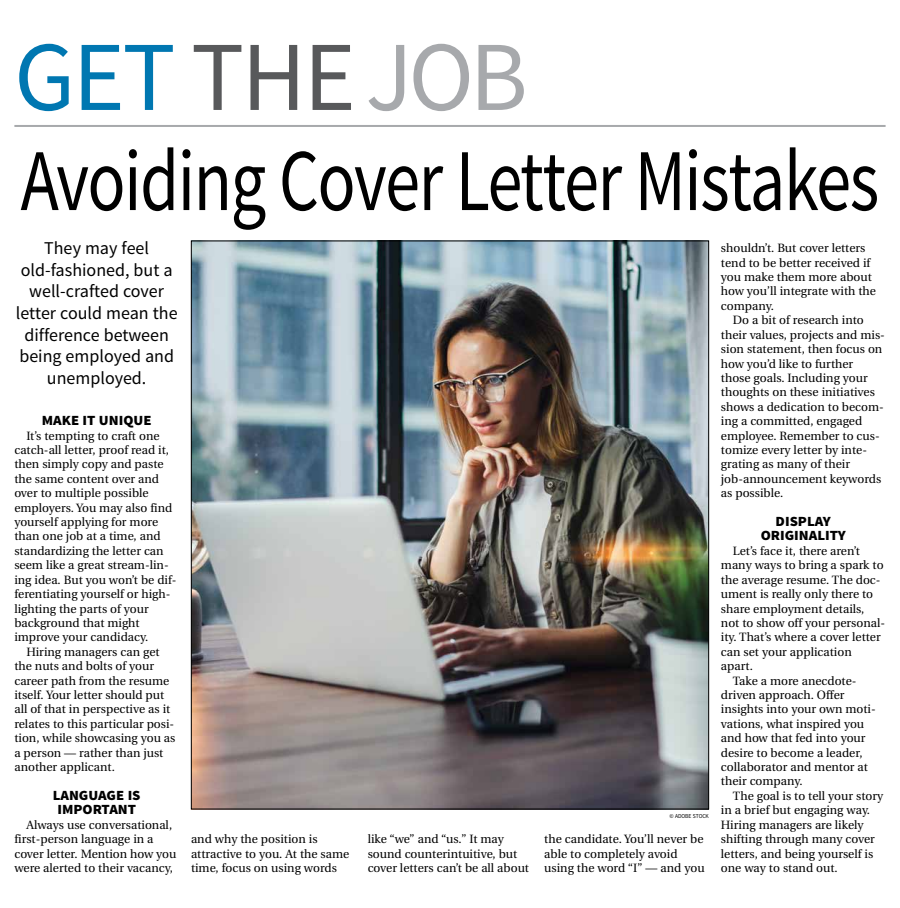
<style>
.page{position:relative;width:900px;height:908px;background:#fff}
.page>*{position:absolute;margin:0;border:0;box-sizing:border-box;transform-origin:0 0}
.t1{font:99px "Source Sans Pro";letter-spacing:-.02em;color:#0077b1}
.t2{font:88px "Source Sans Pro";letter-spacing:-.02em;color:#000;scale:.8 1}
.t3{font:18px/21.6px "Source Sans Pro";color:#000;text-align:center}
.t4{font:900 14px/14.4px "Source Sans Pro";color:#000;text-align:center;scale:1.05 1}
.t5{font:12px/14.4px "Utopia";color:#000}
.t6{font:6px "Source Sans Pro";color:#000;scale:.95 1}
.s1{color:#58595b}
.s2{color:#a7a9ac}
</style>
<div class="page">
<hr style="left:14px;top:125px;width:872px;height:2px;background:#a7a9ac">
<img style="left:193px;top:242px;width:514px;height:565px">
<h1 class="t1" style="left:14px;top:16px;width:515px">GET <span class="s1">THE</span><span class="s2">JOB</span></h1>
<h2 class="t2" style="left:21px;top:126px;width:1075px">Avoiding Cover Letter Mistakes</h2>
<h3 class="t3" style="left:16px;top:238px;width:163px">They may feel old-fashioned, but a well-crafted cover letter could mean the difference between being employed and unemployed.</h3>
<p class="t4" style="left:42px;top:414px;width:106px">MAKE IT UNIQUE</p>
<p class="t5" style="left:14px;top:428px;width:164px;text-indent:12px">It’s tempting to craft one catch-all letter, proof read it, then simply copy and paste the same content over and over to multiple possible employers. You may also find yourself applying for more than one job at a time, and standardizing the letter can seem like a great stream-lin&shy;ing idea. But you won’t be dif&shy;ferentiating yourself or high&shy;lighting the parts of your background that might improve your candidacy.</p>
<p class="t5" style="left:14px;top:644px;width:163px;text-indent:12px">Hiring managers can get the nuts and bolts of your career path from the resume itself. Your letter should put all of that in perspective as it relates to this particular posi&shy;tion, while showcasing you as a person — rather than just another applicant.</p>
<p class="t4" style="left:53px;top:788px;width:85px">LANGUAGE IS<br>IMPORTANT</p>
<p class="t5" style="left:14px;top:817px;width:164px;text-indent:12px">Always use conversational, first-person language in a cover letter. Mention how you were alerted to their vacancy,</p>
<p class="t5" style="left:721px;top:241px;width:157px">shouldn’t. But cover letters tend to be better received if you make them more about how you’ll integrate with the company.</p>
<p class="t5" style="left:721px;top:313px;width:165px;text-indent:12px">Do a bit of research into their values, projects and mis&shy;sion statement, then focus on how you’d like to further those goals. Including your thoughts on these initiatives shows a dedication to becom&shy;ing a committed, engaged employee. Remember to cus&shy;tomize every letter by inte&shy;grating as many of their job-announcement keywords as possible.</p>
<p class="t4" style="left:761px;top:514px;width:83px">DISPLAY<br>ORIGINALITY</p>
<p class="t5" style="left:733px;top:543px;width:129px">Let’s face it, there aren’t</p>
<p class="t5" style="left:721px;top:558px;width:164px">many ways to bring a spark to</p>
<p class="t5" style="left:721px;top:572px;width:161px">the average resume. The doc-</p>
<p class="t5" style="left:721px;top:587px;width:154px">ument is really only there to</p>
<p class="t5" style="left:721px;top:601px;width:145px">share employment details,</p>
<p class="t5" style="left:721px;top:615px;width:166px">not to show off your personal-</p>
<p class="t5" style="left:721px;top:630px;width:161px">ity. That’s where a cover letter</p>
<p class="t5" style="left:721px;top:644px;width:132px">can set your application</p>
<p class="t5" style="left:721px;top:659px;width:33px">apart.</p>
<p class="t5" style="left:733px;top:673px;width:125px">Take a more anecdote-</p>
<p class="t5" style="left:721px;top:687px;width:125px">driven approach. Offer</p>
<p class="t5" style="left:721px;top:702px;width:156px">insights into your own moti-</p>
<p class="t5" style="left:721px;top:716px;width:145px">vations, what inspired you</p>
<p class="t5" style="left:721px;top:731px;width:146px">and how that fed into your</p>
<p class="t5" style="left:721px;top:745px;width:143px">desire to become a leader,</p>
<p class="t5" style="left:721px;top:759px;width:149px">collaborator and mentor at</p>
<p class="t5" style="left:721px;top:774px;width:83px">their company.</p>
<p class="t5" style="left:733px;top:788px;width:152px">The goal is to tell your story</p>
<p class="t5" style="left:721px;top:803px;width:151px">in a brief but engaging way.</p>
<p class="t5" style="left:721px;top:817px;width:144px">Hiring managers are likely</p>
<p class="t5" style="left:721px;top:831px;width:155px">shifting through many cover</p>
<p class="t5" style="left:721px;top:846px;width:154px">letters, and being yourself is</p>
<p class="t5" style="left:721px;top:860px;width:118px">one way to stand out.</p>
<p class="t6" style="left:670px;top:811px;width:43px">© ADOBE STOCK</p>
<p class="t5" style="left:191px;top:831px;width:160px">and why the position is attractive to you. At the same time, focus on using words</p>
<p class="t5" style="left:368px;top:831px;width:163px">like “we” and “us.” It may sound counterintuitive, but cover letters can’t be all about</p>
<p class="t5" style="left:544px;top:831px;width:162px">the candidate. You’ll never be able to completely avoid using the word “I” — and you</p>
</div>
